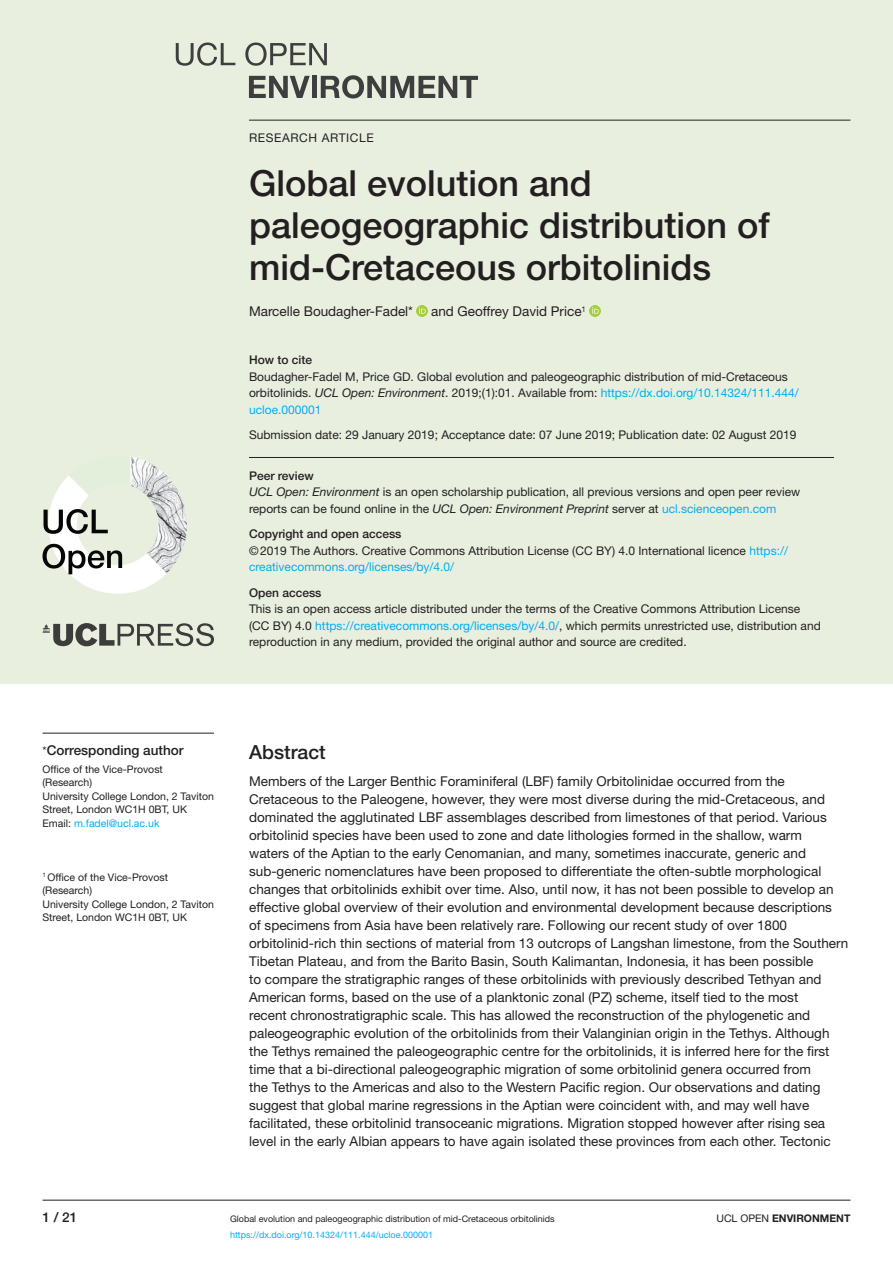
<style>
.page{position:relative;width:893px;height:1263px;background:#fff}
.page>*{position:absolute;margin:0;border:0;box-sizing:border-box;transform-origin:0 0}
.t1{font:500 36px/42px "Helvetica Neue LT Std";color:#231f20}
.t2{font:500 19.5px "Helvetica Neue LT Std";color:#231f20}
.t3{font:13.5px/18px "Helvetica Neue LT Std";color:#231f20}
.t4{font:500 13.5px "Helvetica Neue LT Std";color:#231f20}
.t5{font:12px/16.5px "Helvetica Neue LT Std";color:#231f20}
.t6{font:500 12px "Helvetica Neue LT Std";color:#231f20}
.t7{font:12px "Helvetica Neue LT Std";letter-spacing:.05em;color:#231f20}
.t8{font:10.5px/13.5px "Helvetica Neue LT Std";color:#231f20}
.t9{font:700 10.5px "Helvetica Neue LT Std";color:#231f20}
.t10{font:9px "Helvetica Neue LT Std";color:#231f20}
.t11{font:9px "Helvetica Neue LT Std";color:#00aeef}
.s1{font-style:italic}
.s2{color:#00aeef}
.s3{font-weight:500}
.s4{font-weight:400;font-size:12px}
.s5{font-weight:400}
</style>
<div class="page">
<hr style="left:43px;top:1200px;width:807px;height:1px;background:#231f20">
<div style="left:0;top:0;width:893px;height:684px;background:#e9efdf"></div>
<svg style="left:43px;top:623px;width:171px;height:23px"></svg>
<svg style="left:43px;top:456px;width:144px;height:138px"></svg>
<hr style="left:43px;top:733px;width:171px;height:1px;background:#231f20">
<hr style="left:249px;top:120px;width:601px;height:1px;background:#231f20">
<hr style="left:249px;top:457px;width:585px;height:1px;background:#231f20">
<svg style="left:417px;top:306px;width:10px;height:10px"></svg>
<svg style="left:590px;top:306px;width:10px;height:10px"></svg>
<svg style="left:176px;top:43px;width:59px;height:23px"></svg>
<svg style="left:245px;top:43px;width:82px;height:23px"></svg>
<svg style="left:249px;top:76px;width:61px;height:22px"></svg>
<hr style="left:312px;top:76px;width:4px;height:22px;background:#3e3e3f">
<svg style="left:321px;top:75px;width:157px;height:23px"></svg>
<p class="t7" style="left:249px;top:131px;width:126px">RESEARCH ARTICLE</p>
<h1 class="t1" style="left:249px;top:162px;width:522px">Global evolution and paleogeographic distribution of mid-Cretaceous orbitolinids</h1>
<p class="t3" style="left:249px;top:302px;width:166px">Marcelle Boudagher-Fadel*</p>
<p class="t3" style="left:431px;top:302px;width:156px">and Geoffrey David Price<sup>1</sup></p>
<p class="t6" style="left:249px;top:353px;width:65px">How to cite</p>
<p class="t5" style="left:249px;top:368px;width:551px">Boudagher-Fadel M, Price GD. Global evolution and paleogeographic distribution of mid-Cretaceous orbitolinids. <span class="s1">UCL Open: Environment</span>. 2019;(1):01. Available from: <span class="s2">https://dx.doi.org/10.14324/111.444/ ucloe.000001</span></p>
<p class="t5" style="left:249px;top:427px;width:549px">Submission date: 29 January 2019; Acceptance date: 07 June 2019; Publication date: 02 August 2019</p>
<p class="t5" style="left:249px;top:467px;width:553px"><span class="s3">Peer review<br></span><span class="s1">UCL Open: Environment</span> is an open scholarship publication, all previous versions and open peer review reports can be found online in the <span class="s1">UCL Open: Environment Preprint</span> server at <span class="s2">ucl.scienceopen.com</span></p>
<p class="t5" style="left:249px;top:526px;width:540px"><span class="s3">Copyright and open access<br></span>©2019 The Authors. Creative Commons Attribution License (CC BY) 4.0 International licence <span class="s2">https:// creativecommons.org/licenses/by/4.0/</span></p>
<p class="t6" style="left:249px;top:585px;width:74px">Open access</p>
<p class="t5" style="left:249px;top:601px;width:573px">This is an open access article distributed under the terms of the Creative Commons Attribution License (CC BY) 4.0 <span class="s2">https://creativecommons.org/licenses/by/4.0/</span>, which permits unrestricted use, distribution and reproduction in any medium, provided the original author and source are credited.</p>
<p class="t4" style="left:43px;top:742px;width:143px"><span class="s4">*</span>Corresponding author</p>
<p class="t8" style="left:43px;top:762px;width:173px">Office of the Vice-Provost (Research)<br>University College London, 2 Taviton<br>Street, London WC1H 0BT, UK<br>Email: <span class="s2">m.fadel@ucl.ac.uk</span></p>
<p class="t8" style="left:43px;top:870px;width:173px"><sup>1</sup> Office of the Vice-Provost (Research)<br>University College London, 2 Taviton<br>Street, London WC1H 0BT, UK</p>
<h2 class="t2" style="left:249px;top:740px;width:78px">Abstract</h2>
<p class="t3" style="left:249px;top:772px;width:601px">Members of the Larger Benthic Foraminiferal (LBF) family Orbitolinidae occurred from the Cretaceous to the Paleogene, however, they were most diverse during the mid-Cretaceous, and dominated the agglutinated LBF assemblages described from limestones of that period. Various orbitolinid species have been used to zone and date lithologies formed in the shallow, warm<br>waters of the Aptian to the early Cenomanian, and many, sometimes inaccurate, generic and sub-generic nomenclatures have been proposed to differentiate the often-subtle morphological changes that orbitolinids exhibit over time. Also, until now, it has not been possible to develop an effective global overview of their evolution and environmental development because descriptions<br>of specimens from Asia have been relatively rare. Following our recent study of over 1800 orbitolinid-rich thin sections of material from 13 outcrops of Langshan limestone, from the Southern Tibetan Plateau, and from the Barito Basin, South Kalimantan, Indonesia, it has been possible<br>to compare the stratigraphic ranges of these orbitolinids with previously described Tethyan and American forms, based on the use of a planktonic zonal (PZ) scheme, itself tied to the most<br>recent chronostratigraphic scale. This has allowed the reconstruction of the phylogenetic and paleogeographic evolution of the orbitolinids from their Valanginian origin in the Tethys. Although the Tethys remained the paleogeographic centre for the orbitolinids, it is inferred here for the first time that a bi-directional paleogeographic migration of some orbitolinid genera occurred from<br>the Tethys to the Americas and also to the Western Pacific region. Our observations and dating suggest that global marine regressions in the Aptian were coincident with, and may well have facilitated, these orbitolinid transoceanic migrations. Migration stopped however after rising sea level in the early Albian appears to have again isolated these provinces from each other. Tectonic</p>
<p class="t4" style="left:43px;top:1209px;width:36px">1 / 21</p>
<p class="t10" style="left:230px;top:1213px;width:326px">Global evolution and paleogeographic distribution of mid-Cretaceous orbitolinids</p>
<p class="t9" style="left:716px;top:1211px;width:135px"><span class="s5">UCL OPEN</span> ENVIRONMENT</p>
<p class="t11" style="left:230px;top:1229px;width:204px">https://dx.doi.org/10.14324/111.444/ucloe.000001</p>
</div>
